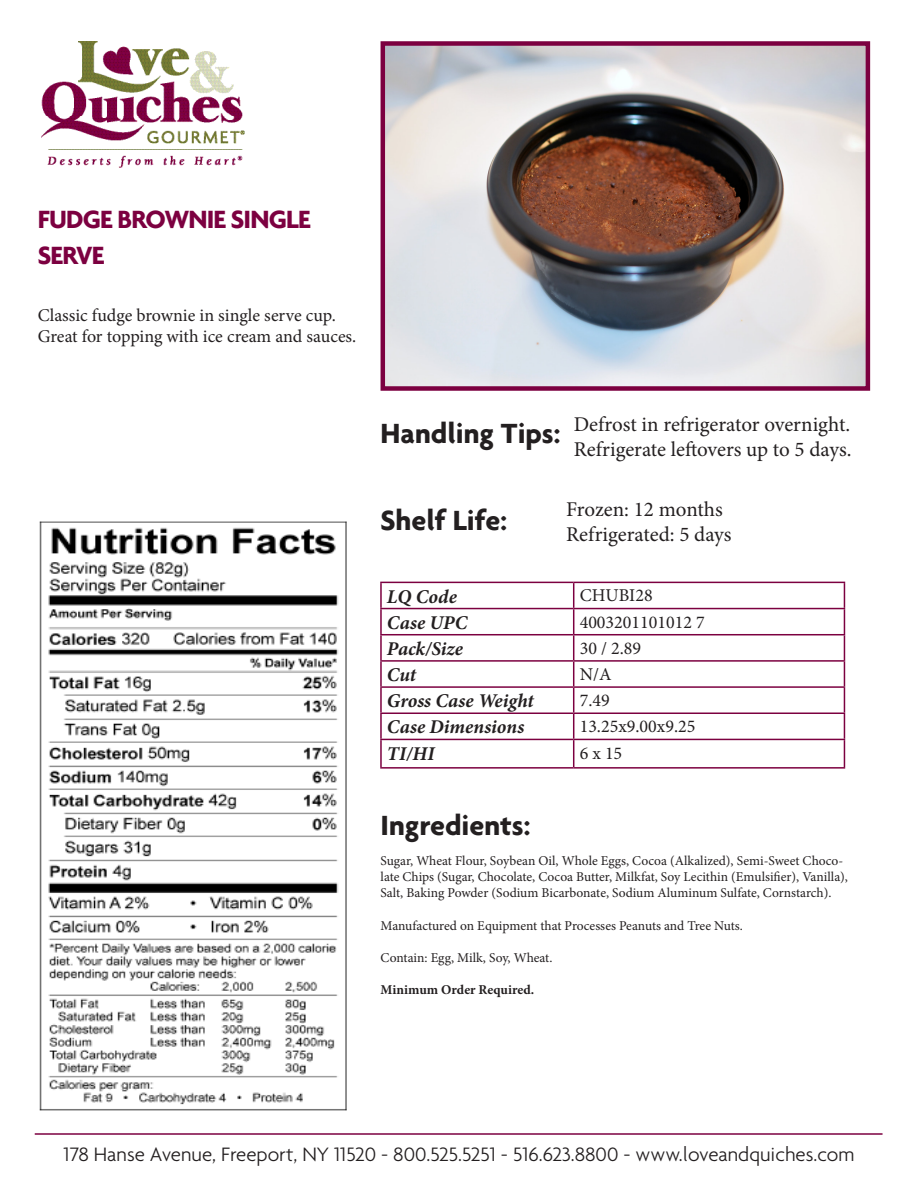
<style>
.page{position:relative;width:918px;height:1188px;background:#fff}
.page>*{position:absolute;margin:0;border:0;box-sizing:border-box;transform-origin:0 0}
.t1{font:700 30px "Agenda";color:#231f20}
.t2{font:700 27px/36px "Agenda";letter-spacing:-.03em;color:#7c0040}
.t3{font:21px/25.2px "Minion Pro";color:#231f20}
.t4{font:300 21px "Agenda";color:#231f20}
.t5{font:italic 700 19.5px "Minion Pro";color:#231f20}
.t6{font:18px/21.6px "Minion Pro";color:#231f20}
.t7{font:13.5px/16.2px "Minion Pro";color:#231f20}
.t8{font:700 13.5px "Minion Pro";color:#231f20}
</style>
<div class="page">
<img style="left:42px;top:42px;width:202px;height:125px">
<hr style="left:35px;top:1133px;width:848px;height:2px;background:#7c0040">
<hr style="left:380px;top:582px;width:194px;height:1px;background:#7c0040">
<hr style="left:380px;top:583px;width:2px;height:25px;background:#7c0040">
<hr style="left:574px;top:582px;width:271px;height:1px;background:#7c0040">
<hr style="left:380px;top:608px;width:194px;height:1px;background:#7c0040">
<hr style="left:380px;top:609px;width:2px;height:25px;background:#7c0040">
<hr style="left:574px;top:608px;width:271px;height:1px;background:#7c0040">
<hr style="left:380px;top:634px;width:194px;height:1px;background:#7c0040">
<hr style="left:380px;top:635px;width:2px;height:25px;background:#7c0040">
<hr style="left:574px;top:634px;width:271px;height:1px;background:#7c0040">
<hr style="left:380px;top:660px;width:194px;height:2px;background:#7c0040">
<hr style="left:380px;top:662px;width:2px;height:24px;background:#7c0040">
<hr style="left:574px;top:660px;width:271px;height:2px;background:#7c0040">
<hr style="left:380px;top:686px;width:194px;height:2px;background:#7c0040">
<hr style="left:380px;top:688px;width:2px;height:25px;background:#7c0040">
<hr style="left:574px;top:686px;width:271px;height:2px;background:#7c0040">
<hr style="left:380px;top:713px;width:194px;height:1px;background:#7c0040">
<hr style="left:380px;top:714px;width:2px;height:25px;background:#7c0040">
<hr style="left:574px;top:713px;width:271px;height:1px;background:#7c0040">
<hr style="left:380px;top:739px;width:194px;height:1px;background:#7c0040">
<hr style="left:380px;top:740px;width:2px;height:27px;background:#7c0040">
<hr style="left:574px;top:739px;width:271px;height:1px;background:#7c0040">
<svg style="left:573px;top:583px;width:1px;height:184px"></svg>
<svg style="left:844px;top:583px;width:1px;height:184px"></svg>
<hr style="left:380px;top:767px;width:194px;height:2px;background:#7c0040">
<hr style="left:574px;top:767px;width:271px;height:2px;background:#7c0040">
<img style="left:386px;top:46px;width:479px;height:340px">
<div style="left:381px;top:41px;width:489px;height:350px;border:4px solid #7c0040"></div>
<img style="left:39px;top:521px;width:308px;height:590px">
<p class="t2" style="left:38px;top:201px;width:275px">FUDGE BROWNIE SINGLE<br>SERVE</p>
<p class="t6" style="left:38px;top:304px;width:320px">Classic fudge brownie in single serve cup.<br>Great for topping with ice cream and sauces.</p>
<p class="t1" style="left:381px;top:415px;width:181px">Handling Tips:</p>
<p class="t3" style="left:574px;top:412px;width:279px">Defrost in refrigerator overnight.<br>Refrigerate leftovers up to 5 days.</p>
<p class="t1" style="left:381px;top:503px;width:128px">Shelf Life:</p>
<p class="t3" style="left:566px;top:497px;width:158px">Frozen: 12 months</p>
<p class="t3" style="left:566px;top:522px;width:167px">Refrigerated: 5 days</p>
<p class="t5" style="left:387px;top:582px;width:71px">LQ Code</p>
<p class="t6" style="left:580px;top:585px;width:74px">CHUBI28</p>
<p class="t5" style="left:387px;top:609px;width:82px">Case UPC</p>
<p class="t6" style="left:580px;top:611px;width:127px">4003201101012 7</p>
<p class="t5" style="left:387px;top:635px;width:78px">Pack/Size</p>
<p class="t6" style="left:580px;top:637px;width:63px">30 / 2.89</p>
<p class="t5" style="left:387px;top:661px;width:31px">Cut</p>
<p class="t6" style="left:580px;top:664px;width:33px">N/A</p>
<p class="t5" style="left:387px;top:687px;width:148px">Gross Case Weight</p>
<p class="t6" style="left:580px;top:690px;width:32px">7.49</p>
<p class="t5" style="left:387px;top:713px;width:139px">Case Dimensions</p>
<p class="t6" style="left:580px;top:716px;width:117px">13.25x9.00x9.25</p>
<p class="t5" style="left:387px;top:739px;width:49px">TI/HI</p>
<p class="t6" style="left:580px;top:742px;width:44px">6 x 15</p>
<p class="t1" style="left:381px;top:807px;width:151px">Ingredients:</p>
<p class="t7" style="left:381px;top:852px;width:469px">Sugar, Wheat Flour, Soybean Oil, Whole Eggs, Cocoa (Alkalized), Semi-Sweet Choco&shy;late Chips (Sugar, Chocolate, Cocoa Butter, Milkfat, Soy Lecithin (Emulsifier), Vanilla),<br>Salt, Baking Powder (Sodium Bicarbonate, Sodium Aluminum Sulfate, Cornstarch).</p>
<p class="t7" style="left:381px;top:917px;width:364px">Manufactured on Equipment that Processes Peanuts and Tree Nuts.</p>
<p class="t7" style="left:381px;top:950px;width:173px">Contain: Egg, Milk, Soy, Wheat.</p>
<p class="t8" style="left:381px;top:981px;width:155px">Minimum Order Required.</p>
<p class="t4" style="left:64px;top:1141px;width:792px">178 Hanse Avenue, Freeport, NY 11520 - 800.525.5251 - 516.623.8800 - www.loveandquiches.com</p>
</div>
